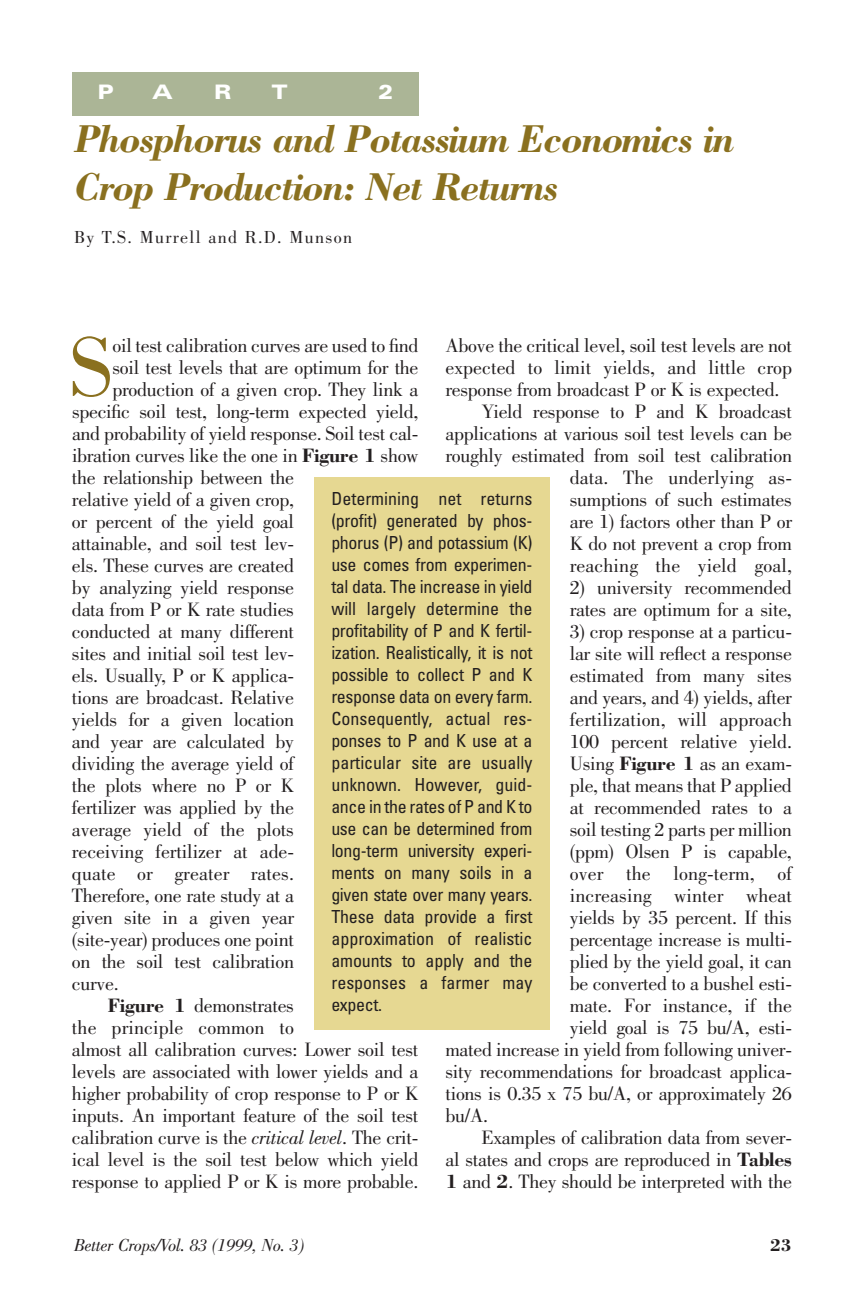
<style>
.page{position:relative;width:864px;height:1296px;background:#fff}
.page>*{position:absolute;margin:0;border:0;box-sizing:border-box;transform-origin:0 0}
.t1{font:87px "Bodoni";color:#8a701f}
.t2{font:italic 700 40px/48px "Bodoni";letter-spacing:-.045em;color:#8a701f}
.t3{font:20px/22px "Bodoni";letter-spacing:-.015em;color:#231f20}
.t4{font:20px "Bodoni";letter-spacing:.005em;color:#231f20}
.t5{font:900 expanded 20px "Univers";color:#fff}
.t6{font:condensed 18px/22px "Univers";letter-spacing:-.005em;color:#231f20;text-align:justify}
.t7{font:italic 18px "Bodoni";letter-spacing:-.015em;color:#231f20}
.t8{font:18px "Bodoni";letter-spacing:.075em;color:#231f20}
.t9{font:700 18px "Bodoni";color:#231f20}
.s1{font-weight:700}
.s2{font-style:italic}
</style>
<div class="page">
<div style="left:72px;top:72px;width:346px;height:43px;background:#abb596"></div>
<div style="left:314px;top:478px;width:236px;height:552px;background:#e6d892"></div>
<p class="t5" style="left:98px;top:85px;width:18px">P</p>
<p class="t5" style="left:152px;top:85px;width:22px">A</p>
<p class="t5" style="left:214px;top:85px;width:19px">R</p>
<p class="t5" style="left:272px;top:85px;width:18px">T</p>
<p class="t5" style="left:378px;top:85px;width:16px">2</p>
<h2 class="t2" style="left:74px;top:118px;width:662px">Phosphorus and Potassium Economics in<br>Crop Production: Net Returns</h2>
<p class="t8" style="left:74px;top:230px;width:280px">By T.S. Murrell and R.D. Munson</p>
<h1 class="t1" style="left:69px;top:334px;width:45px">S</h1>
<p class="t3" style="left:112px;top:336px;width:308px">oil test calibration curves are used to find</p>
<p class="t3" style="left:445px;top:336px;width:348px">Above the critical level, soil test levels are not</p>
<p class="t3" style="left:445px;top:358px;width:348px">expected to limit yields, and little crop</p>
<p class="t3" style="left:445px;top:380px;width:336px">response from broadcast P or K is expected.</p>
<p class="t3" style="left:481px;top:402px;width:312px">Yield response to P and K broadcast</p>
<p class="t3" style="left:445px;top:424px;width:348px">applications at various soil test levels can be</p>
<p class="t3" style="left:445px;top:446px;width:348px">roughly estimated from soil test calibration</p>
<p class="t4" style="left:570px;top:469px;width:224px">data. The underlying as-</p>
<p class="t3" style="left:570px;top:490px;width:224px">sumptions of such estimates</p>
<p class="t3" style="left:570px;top:512px;width:224px">are 1) factors other than P or</p>
<p class="t3" style="left:570px;top:534px;width:224px">K do not prevent a crop from</p>
<p class="t4" style="left:570px;top:557px;width:224px">reaching the yield goal,</p>
<p class="t3" style="left:570px;top:578px;width:224px">2) university recommended rates are optimum for a site,</p>
<p class="t3" style="left:570px;top:622px;width:224px">3) crop response at a particu-</p>
<p class="t3" style="left:570px;top:644px;width:224px">lar site will reflect a response</p>
<p class="t3" style="left:570px;top:666px;width:224px">estimated from many sites</p>
<p class="t3" style="left:570px;top:688px;width:224px">and years, and 4) yields, after</p>
<p class="t4" style="left:570px;top:711px;width:224px">fertilization, will approach</p>
<p class="t3" style="left:570px;top:732px;width:224px">100 percent relative yield.</p>
<p class="t3" style="left:570px;top:754px;width:224px">Using <span class="s1">Figure 1</span> as an exam-</p>
<p class="t3" style="left:570px;top:776px;width:224px">ple, that means that P applied</p>
<p class="t3" style="left:570px;top:798px;width:224px">at recommended rates to a</p>
<p class="t3" style="left:570px;top:820px;width:224px">soil testing 2 parts per million</p>
<p class="t3" style="left:570px;top:842px;width:224px">(ppm) Olsen P is capable,</p>
<p class="t4" style="left:570px;top:865px;width:224px">over the long-term, of</p>
<p class="t4" style="left:570px;top:887px;width:224px">increasing winter wheat</p>
<p class="t3" style="left:570px;top:908px;width:224px">yields by 35 percent. If this</p>
<p class="t3" style="left:570px;top:930px;width:224px">percentage increase is multi-</p>
<p class="t3" style="left:570px;top:952px;width:224px">plied by the yield goal, it can</p>
<p class="t3" style="left:570px;top:974px;width:224px">be converted to a bushel esti-</p>
<p class="t3" style="left:570px;top:996px;width:224px">mate. For instance, if the</p>
<p class="t3" style="left:570px;top:1018px;width:224px">yield goal is 75 bu/A, esti-</p>
<p class="t3" style="left:445px;top:1040px;width:348px">mated increase in yield from following univer-</p>
<p class="t3" style="left:445px;top:1062px;width:348px">sity recommendations for broadcast applica-</p>
<p class="t3" style="left:445px;top:1084px;width:348px">tions is 0.35 x 75 bu/A, or approximately 26</p>
<p class="t3" style="left:445px;top:1106px;width:44px">bu/A.</p>
<p class="t3" style="left:481px;top:1128px;width:312px">Examples of calibration data from sever-</p>
<p class="t3" style="left:445px;top:1150px;width:348px">al states and crops are reproduced in <span class="s1">Tables</span></p>
<p class="t3" style="left:445px;top:1172px;width:348px"><span class="s1">1</span> and <span class="s1">2</span>. They should be interpreted with the</p>
<p class="t3" style="left:112px;top:358px;width:308px">soil test levels that are optimum for the</p>
<p class="t3" style="left:112px;top:380px;width:307px">production of a given crop. They link a</p>
<p class="t3" style="left:72px;top:402px;width:348px">specific soil test, long-term expected yield,</p>
<p class="t3" style="left:72px;top:424px;width:348px">and probability of yield response. Soil test cal-</p>
<p class="t3" style="left:72px;top:446px;width:348px">ibration curves like the one in <span class="s1">Figure 1</span> show</p>
<p class="t3" style="left:72px;top:468px;width:224px">the relationship between the</p>
<p class="t3" style="left:72px;top:490px;width:224px">relative yield of a given crop,</p>
<p class="t3" style="left:72px;top:512px;width:224px">or percent of the yield goal</p>
<p class="t3" style="left:72px;top:534px;width:224px">attainable, and soil test lev-</p>
<p class="t3" style="left:72px;top:556px;width:224px">els. These curves are created</p>
<p class="t3" style="left:72px;top:578px;width:224px">by analyzing yield response</p>
<p class="t3" style="left:72px;top:600px;width:224px">data from P or K rate studies</p>
<p class="t3" style="left:72px;top:622px;width:224px">conducted at many different</p>
<p class="t3" style="left:72px;top:644px;width:224px">sites and initial soil test lev-</p>
<p class="t3" style="left:72px;top:666px;width:224px">els. Usually, P or K applica-</p>
<p class="t3" style="left:72px;top:688px;width:224px">tions are broadcast. Relative</p>
<p class="t3" style="left:72px;top:710px;width:224px">yields for a given location</p>
<p class="t3" style="left:72px;top:732px;width:224px">and year are calculated by</p>
<p class="t3" style="left:72px;top:754px;width:224px">dividing the average yield of</p>
<p class="t3" style="left:72px;top:776px;width:224px">the plots where no P or K</p>
<p class="t3" style="left:72px;top:798px;width:224px">fertilizer was applied by the</p>
<p class="t3" style="left:72px;top:820px;width:224px">average yield of the plots</p>
<p class="t3" style="left:72px;top:842px;width:224px">receiving fertilizer at ade-</p>
<p class="t4" style="left:72px;top:865px;width:224px">quate or greater rates.</p>
<p class="t3" style="left:72px;top:886px;width:224px">Therefore, one rate study at a</p>
<p class="t3" style="left:72px;top:908px;width:224px">given site in a given year</p>
<p class="t3" style="left:72px;top:930px;width:224px">(site-year) produces one point</p>
<p class="t3" style="left:72px;top:952px;width:224px">on the soil test calibration</p>
<p class="t3" style="left:72px;top:974px;width:48px">curve.</p>
<p class="t3" style="left:108px;top:996px;width:188px"><span class="s1">Figure 1</span> demonstrates</p>
<p class="t4" style="left:72px;top:1019px;width:224px">the principle common to</p>
<p class="t3" style="left:72px;top:1040px;width:348px">almost all calibration curves: Lower soil test</p>
<p class="t3" style="left:72px;top:1062px;width:348px">levels are associated with lower yields and a</p>
<p class="t3" style="left:72px;top:1084px;width:348px">higher probability of crop response to P or K</p>
<p class="t3" style="left:72px;top:1106px;width:348px">inputs. An important feature of the soil test</p>
<p class="t3" style="left:72px;top:1128px;width:348px">calibration curve is the <span class="s2">critical level</span>. The crit-</p>
<p class="t3" style="left:72px;top:1150px;width:348px">ical level is the soil test below which yield</p>
<p class="t3" style="left:72px;top:1172px;width:348px">response to applied P or K is more probable.</p>
<p class="t6" style="left:331px;top:490px;width:203px">Determining net returns (profit) generated by phos&shy;phorus (P) and potassium (K) use comes from experimen&shy;tal data. The increase in yield will largely determine the profitability of P and K fertil&shy;ization. Realistically, it is not possible to collect P and K response data on every farm.<br>Consequently, actual res&shy;ponses to P and K use at a particular site are usually unknown. However, guid&shy;ance in the rates of P and K to use can be determined from long-term university experi&shy;ments on many soils in a given state over many years.<br>These data provide a first approximation of realistic amounts to apply and the responses a farmer may expect.</p>
<p class="t7" style="left:74px;top:1239px;width:232px">Better Crops/Vol. 83 (1999, No. 3)</p>
<p class="t9" style="left:770px;top:1238px;width:23px">23</p>
</div>
